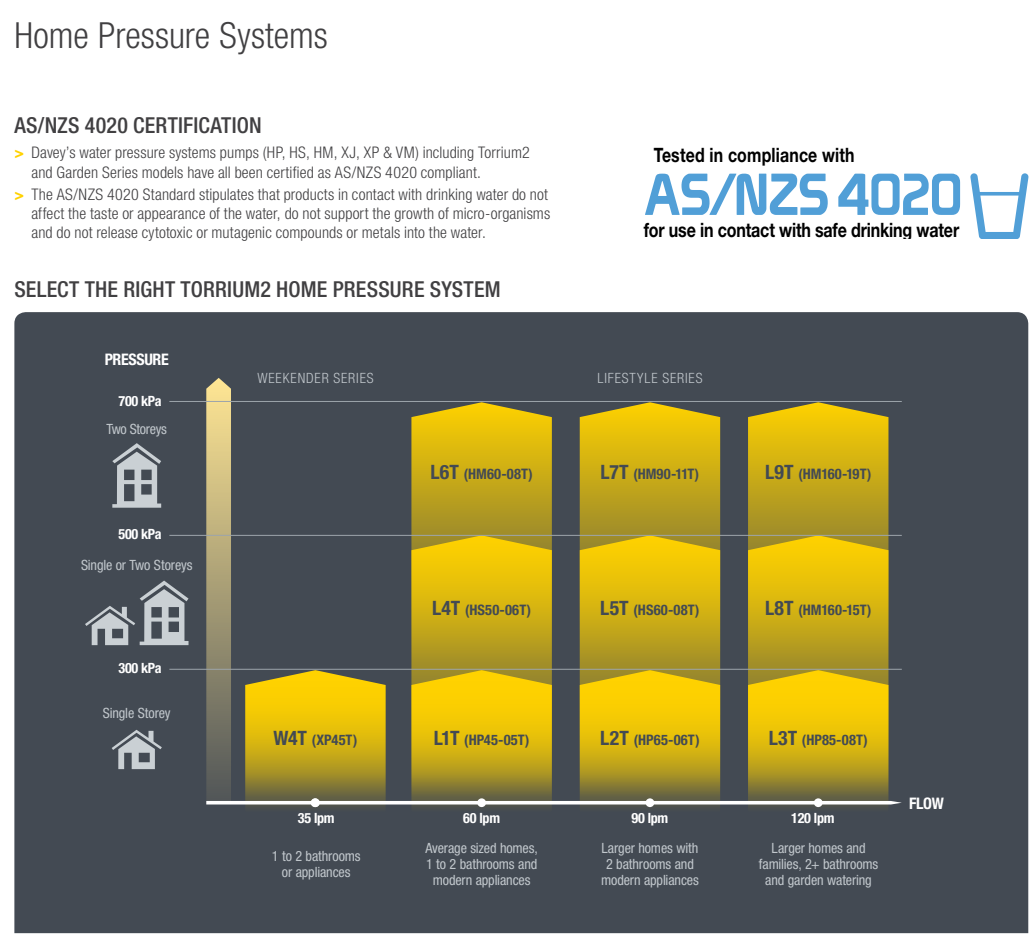
<style>
.page{position:relative;width:1036px;height:948px;background:#fff}
.page>*{position:absolute;margin:0;border:0;box-sizing:border-box;transform-origin:0 0}
.t1{font:300 condensed 36px "Helvetica Neue LT Pro";color:#414042}
.t2{font:500 condensed 22px "Helvetica Neue LT Pro";letter-spacing:.01em;color:#414042}
.t3{font:700 19.8px "Helvetica Neue LT Std";letter-spacing:-.01em;color:#000;scale:.81 1}
.t4{font:700 19.8px "Helvetica Neue LT Std";letter-spacing:.01em;color:#000;scale:.8 1}
.t5{font:300 condensed 16px/19.2px "Helvetica Neue LT Pro";letter-spacing:.01em;color:#414042}
.t6{font:700 condensed 16px "Helvetica Neue LT Pro";letter-spacing:-.02em;color:#fff}
.t7{font:700 condensed 14.6px "Helvetica Neue LT Pro";letter-spacing:.005em;color:#434a53}
.t8{font:condensed 14.2px/16px "Helvetica Neue LT Pro";letter-spacing:-.01em;color:#c1c7cc;text-align:center}
.t9{font:700 condensed 14.2px "Helvetica Neue LT Pro";letter-spacing:-.02em;color:#fff}
.t10{font:300 condensed 14.2px "Helvetica Neue LT Pro";letter-spacing:.06em;color:#c1c7cc}
.s1{font-weight:700;color:#ffd200}
.s2{font-size:19.8px}
</style>
<div class="page">
<svg style="left:970px;top:173px;width:58px;height:66px"></svg>
<svg style="left:645px;top:174px;width:183px;height:41px"></svg>
<svg style="left:838px;top:174px;width:122px;height:41px"></svg>
<div style="left:14px;top:312px;width:1014px;height:621px;background:#434a53"></div>
<svg style="left:112px;top:729px;width:50px;height:40px;background:#81878e"></svg>
<svg style="left:112px;top:443px;width:49px;height:64px;background:#8a9097"></svg>
<svg style="left:85px;top:580px;width:104px;height:65px;background:#777d84"></svg>
<hr style="left:169px;top:401px;width:733px;height:1px;background:#9da5ab">
<hr style="left:169px;top:535px;width:733px;height:1px;background:#9da5ab">
<hr style="left:169px;top:669px;width:733px;height:1px;background:#9da5ab">
<svg style="left:206px;top:378px;width:696px;height:550px;background:#897d37"></svg>
<div style="left:311px;top:798px;width:9px;height:9px;background:#fff;border-radius:50%"></div>
<div style="left:477px;top:798px;width:9px;height:9px;background:#fff;border-radius:50%"></div>
<div style="left:646px;top:798px;width:8px;height:9px;background:#fff;border-radius:50%"></div>
<div style="left:814px;top:798px;width:9px;height:9px;background:#fff;border-radius:50%"></div>
<h1 class="t1" style="left:14px;top:15px;width:315px">Home Pressure Systems</h1>
<h2 class="t2" style="left:14px;top:113px;width:249px">AS/NZS 4020 CERTIFICATION</h2>
<p class="t5" style="left:31px;top:143px;width:500px;text-indent:-17px"><span class="s1">&gt;</span> Davey’s water pressure systems pumps (HP, HS, HM, XJ, XP &amp; VM) including Torrium2 and Garden Series models have all been certified as AS/NZS 4020 compliant.</p>
<p class="t5" style="left:31px;top:184px;width:520px;text-indent:-17px"><span class="s1">&gt;</span> The AS/NZS 4020 Standard stipulates that products in contact with drinking water do not affect the taste or appearance of the water, do not support the growth of micro-organisms and do not release cytotoxic or mutagenic compounds or metals into the water.</p>
<h2 class="t2" style="left:14px;top:276px;width:488px">SELECT THE RIGHT TORRIUM2 HOME PRESSURE SYSTEM</h2>
<p class="t6" style="left:105px;top:349px;width:66px">PRESSURE</p>
<p class="t4" style="left:654px;top:143px;width:252px">Tested in compliance with</p>
<p class="t3" style="left:644px;top:218px;width:391px">for use in contact with safe drinking water</p>
<p class="t9" style="left:118px;top:392px;width:44px">700 kPa</p>
<p class="t8" style="left:106px;top:420px;width:62px">Two Storeys</p>
<p class="t9" style="left:118px;top:525px;width:44px">500 kPa</p>
<p class="t8" style="left:81px;top:557px;width:113px">Single or Two Storeys</p>
<p class="t9" style="left:118px;top:659px;width:44px">300 kPa</p>
<p class="t8" style="left:103px;top:704px;width:69px">Single Storey</p>
<p class="t10" style="left:257px;top:370px;width:118px">WEEKENDER SERIES</p>
<p class="t10" style="left:597px;top:370px;width:106px">LIFESTYLE SERIES</p>
<p class="t7" style="left:430px;top:465px;width:104px"><span class="s2">L6T</span> (HM60-08T)</p>
<p class="t7" style="left:601px;top:465px;width:100px"><span class="s2">L7T</span> (HM90-11T)</p>
<p class="t7" style="left:765px;top:465px;width:108px"><span class="s2">L9T</span> (HM160-19T)</p>
<p class="t7" style="left:432px;top:600px;width:100px"><span class="s2">L4T</span> (HS50-06T)</p>
<p class="t7" style="left:600px;top:600px;width:101px"><span class="s2">L5T</span> (HS60-08T)</p>
<p class="t7" style="left:765px;top:600px;width:108px"><span class="s2">L8T</span> (HM160-15T)</p>
<p class="t7" style="left:274px;top:731px;width:85px"><span class="s2">W4T</span> (XP45T)</p>
<p class="t7" style="left:434px;top:731px;width:97px"><span class="s2">L1T</span> (HP45-05T)</p>
<p class="t7" style="left:600px;top:731px;width:101px"><span class="s2">L2T</span> (HP65-06T)</p>
<p class="t7" style="left:769px;top:731px;width:101px"><span class="s2">L3T</span> (HP85-08T)</p>
<p class="t9" style="left:298px;top:809px;width:38px">35 lpm</p>
<p class="t9" style="left:463px;top:809px;width:38px">60 lpm</p>
<p class="t9" style="left:632px;top:809px;width:38px">90 lpm</p>
<p class="t9" style="left:791px;top:809px;width:45px">120 lpm</p>
<p class="t8" style="left:272px;top:848px;width:90px">1 to 2 bathrooms or appliances</p>
<p class="t8" style="left:425px;top:840px;width:114px">Average sized homes,<br>1 to 2 bathrooms and modern appliances</p>
<p class="t8" style="left:601px;top:840px;width:99px">Larger homes with<br>2 bathrooms and modern appliances</p>
<p class="t8" style="left:759px;top:840px;width:121px">Larger homes and families, 2+ bathrooms and garden watering</p>
<p class="t6" style="left:909px;top:793px;width:36px">FLOW</p>
</div>
